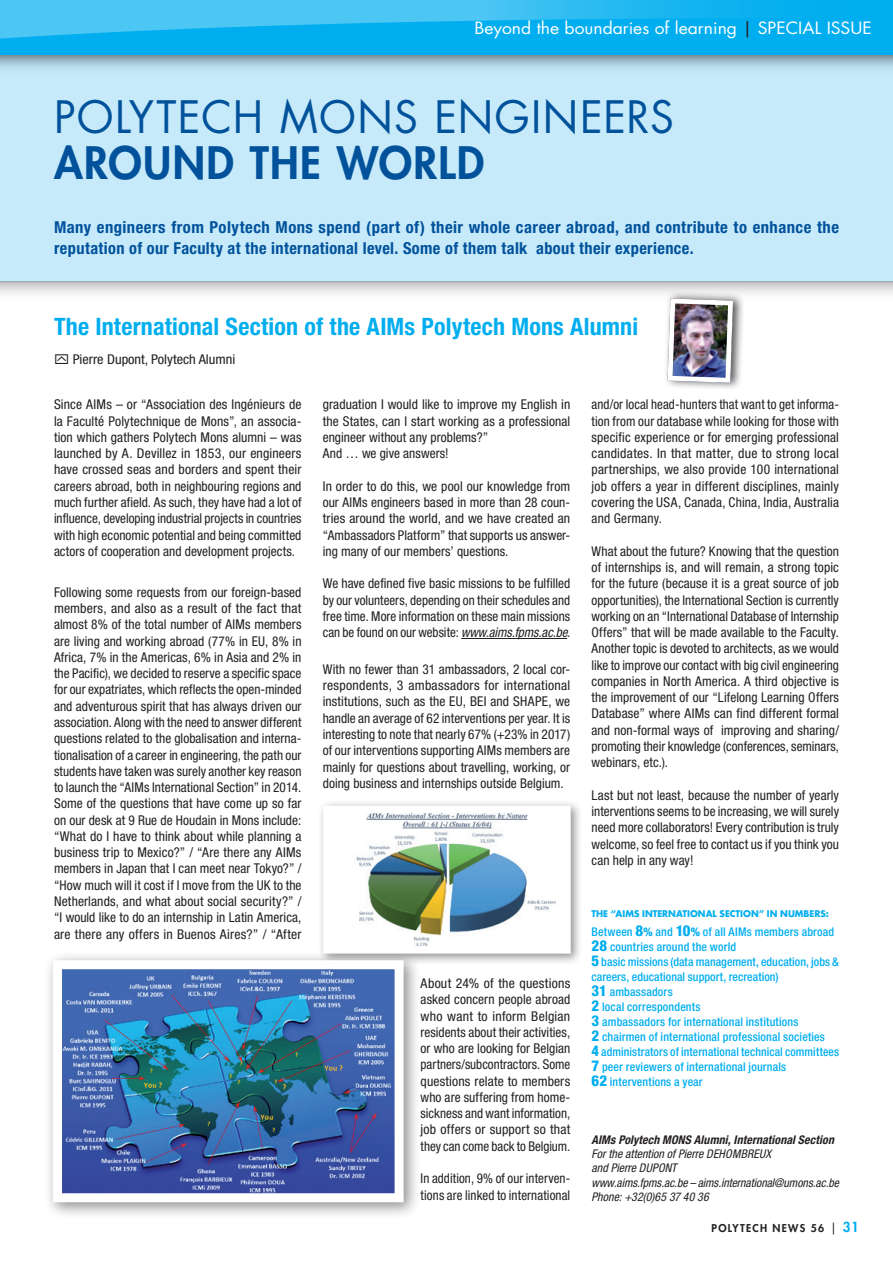
<style>
.page{position:relative;width:893px;height:1263px;background:#fff}
.page>*{position:absolute;margin:0;border:0;box-sizing:border-box;transform-origin:0 0}
.t1{font:43.5px "Futura Std";letter-spacing:.03em;color:#01529b}
.t2{font:800 43.5px "Futura Std";letter-spacing:.03em;color:#01529b}
.t3{font:700 condensed 24px "Helvetica Neue LT Std";letter-spacing:.01em;color:#00aeef}
.t4{font:700 condensed 16.5px/21px "Helvetica Neue LT Std";letter-spacing:.025em;color:#01529b}
.t5{font:16.5px "Futura Std";color:#fff;scale:1.06 1}
.t6{font:condensed 13.5px/16.2px "Helvetica Neue LT Std";letter-spacing:.005em;color:#231f20;text-align:justify}
.t7{font:condensed 13.5px/16.2px "Helvetica Neue LT Std";letter-spacing:.005em;color:#231f20;scale:.96 1}
.t8{font:condensed 13.5px "Helvetica Neue LT Std";letter-spacing:.005em;color:#231f20;scale:1.06 1}
.t9{font:500 condensed 12px/15px "Helvetica Neue LT Std";letter-spacing:.01em;color:#00aeef}
.t10{font:italic condensed 12px/14.4px "Helvetica Neue LT Std";color:#231f20}
.t11{font:italic 700 condensed 12px "Helvetica Neue LT Std";letter-spacing:.01em;color:#231f20}
.t12{font:800 10.5px "Futura Std";letter-spacing:.12em;color:#231f20}
.t13{font:700 9px "Futura Std";color:#00aeef}
.s1{color:#231f20}
.s2{font-style:italic}
.s3{font-weight:800;font-size:15px}
.s4{font-weight:800}
.s5{font-weight:400;font-size:12px}
.s6{font-size:13.5px;color:#00aeef}
</style>
<div class="page">
<div style="left:317px;top:799px;width:265px;height:167px;background:#231f20;opacity:.5"></div>
<svg style="left:319px;top:802px;width:255px;height:155px"></svg>
<div style="left:0;top:0;width:893px;height:281px;background:#c6eafa"></div>
<svg style="left:0;top:281px;width:893px;height:13px;background:#d6d8d9"></svg>
<svg style="left:0;top:54px;width:893px;height:15px;background:#95bcce"></svg>
<div style="left:0;top:0;width:893px;height:54px;background:#00aeef"></div>
<svg style="left:0;top:0;width:751px;height:39px"></svg>
<div style="left:664px;top:291px;width:81px;height:100px;background:#231f20;opacity:.75"></div>
<img style="left:665px;top:296px;width:70px;height:89px">
<hr style="left:461px;top:638px;width:106px;height:1px;background:#231f20">
<div style="left:44px;top:951px;width:377px;height:268px;background:#231f20;opacity:.5"></div>
<img style="left:49px;top:956px;width:359px;height:251px">
<p class="t5" style="left:474px;top:18px;width:376px">Beyond the boundaries of learning <span class="s1">|</span> SPECIAL ISSUE</p>
<h1 class="t1" style="left:54px;top:89px;width:621px">POLYTECH MONS ENGINEERS</h1>
<h1 class="t2" style="left:54px;top:136px;width:432px">AROUND THE WORLD</h1>
<p class="t4" style="left:54px;top:216px;width:787px">Many engineers from Polytech Mons spend (part of) their whole career abroad, and contribute to enhance the reputation of our Faculty at the international level. Some of them talk about their experience.</p>
<h2 class="t3" style="left:54px;top:312px;width:585px">The International Section of the AIMs Polytech Mons Alumni</h2>
<p class="t8" style="left:73px;top:351px;width:155px">Pierre Dupont, Polytech Alumni</p>
<p class="t6" style="left:54px;top:396px;width:249px">Since AIMs – or “Association des Ingénieurs de la Faculté Polytechnique de Mons”, an associa&shy;tion which gathers Polytech Mons alumni – was launched by A. Devillez in 1853, our engineers have crossed seas and borders and spent their careers abroad, both in neighbouring regions and much further afield. As such, they have had a lot of influence, developing industrial projects in countries with high economic potential and being committed actors of cooperation and development projects.</p>
<p class="t6" style="left:54px;top:584px;width:249px">Following some requests from our foreign-based members, and also as a result of the fact that almost 8% of the total number of AIMs members are living and working abroad (77% in EU, 8% in Africa, 7% in the Americas, 6% in Asia and 2% in the Pacific), we decided to reserve a specific space for our expatriates, which reflects the open-minded and adventurous spirit that has always driven our association. Along with the need to answer different questions related to the globalisation and interna&shy;tionalisation of a career in engineering, the path our students have taken was surely another key reason to launch the “AIMs International Section” in 2014.<br>Some of the questions that have come up so far on our desk at 9 Rue de Houdain in Mons include: “What do I have to think about while planning a business trip to Mexico?” / “Are there any AIMs members in Japan that I can meet near Tokyo?” / “How much will it cost if I move from the UK to the Netherlands, and what about social security?” / “I would like to do an internship in Latin America, are there any offers in Buenos Aires?” / “After</p>
<p class="t7" style="left:591px;top:396px;width:259px;text-align:justify">and/or local head-hunters that want to get informa&shy;tion from our database while looking for those with specific experience or for emerging professional candidates. In that matter, due to strong local partnerships, we also provide 100 international job offers a year in different disciplines, mainly covering the USA, Canada, China, India, Australia and Germany.</p>
<p class="t6" style="left:591px;top:543px;width:249px">What about the future? Knowing that the question of internships is, and will remain, a strong topic for the future (because it is a great source of job opportunities), the International Section is currently working on an “International Database of Internship Offers” that will be made available to the Faculty.<br>Another topic is devoted to architects, as we would like to improve our contact with big civil engineering companies in North America. A third objective is the improvement of our “Lifelong Learning Offers Database” where AIMs can find different formal and non-formal ways of improving and sharing/ promoting their knowledge (conferences, seminars, webinars, etc.).</p>
<p class="t6" style="left:591px;top:787px;width:249px">Last but not least, because the number of yearly interventions seems to be increasing, we will surely need more collaborators! Every contribution is truly welcome, so feel free to contact us if you think you can help in any way!</p>
<p class="t6" style="left:323px;top:396px;width:249px;text-align:left">graduation I would like to improve my English in the States, can I start working as a professional engineer without any problems?”<br>And … we give answers!</p>
<p class="t6" style="left:323px;top:478px;width:249px">In order to do this, we pool our knowledge from our AIMs engineers based in more than 28 coun&shy;tries around the world, and we have created an “Ambassadors Platform” that supports us answer&shy;ing many of our members’ questions.</p>
<p class="t6" style="left:323px;top:575px;width:249px">We have defined five basic missions to be fulfilled by our volunteers, depending on their schedules and free time. More information on these main missions can be found on our website: <span class="s2">www.aims.fpms.ac.be</span>.</p>
<p class="t6" style="left:323px;top:661px;width:249px">With no fewer than 31 ambassadors, 2 local cor&shy;respondents, 3 ambassadors for international institutions, such as the EU, BEI and SHAPE, we handle an average of 62 interventions per year. It is interesting to note that nearly 67% (+23% in 2017) of our interventions supporting AIMs members are mainly for questions about travelling, working, or doing business and internships outside Belgium.</p>
<p class="t13" style="left:591px;top:907px;width:239px">THE “AIMS INTERNATIONAL SECTION” IN NUMBERS:</p>
<p class="t9" style="left:591px;top:924px;width:249px">Between <span class="s3">8</span><span class="s4">%</span> and <span class="s3">10</span><span class="s4">%</span> of all AIMs members abroad <span class="s3">28</span> countries around the world<br><span class="s3">5</span> basic missions (data management, education, jobs &amp; careers, educational support, recreation)<br><span class="s3">31</span> ambassadors<br><span class="s3">2</span> local correspondents<br><span class="s3">3</span> ambassadors for international institutions<br><span class="s3">2</span> chairmen of international professional societies<br><span class="s3">4</span> administrators of international technical committees <span class="s3">7</span> peer reviewers of international journals<br><span class="s3">62</span> interventions a year</p>
<p class="t6" style="left:421px;top:975px;width:151px">About 24% of the questions asked concern people abroad who want to inform Belgian residents about their activities, or who are looking for Belgian partners/subcontractors. Some questions relate to members who are suffering from home&shy;sickness and want information, job offers or support so that they can come back to Belgium.</p>
<p class="t7" style="left:421px;top:1170px;width:157px">In addition, 9% of our interven&shy;tions are linked to international</p>
<p class="t11" style="left:591px;top:1132px;width:244px">AIMs Polytech MONS Alumni, International Section</p>
<p class="t10" style="left:591px;top:1147px;width:249px">For the attention of Pierre DEHOMBREUX<br>and Pierre DUPONT<br>www.aims.fpms.ac.be – aims.international@umons.ac.be Phone: +32(0)65 37 40 36</p>
<p class="t12" style="left:711px;top:1221px;width:149px">POLYTECH NEWS 56 <span class="s5">|</span> <span class="s6">31</span></p>
</div>
